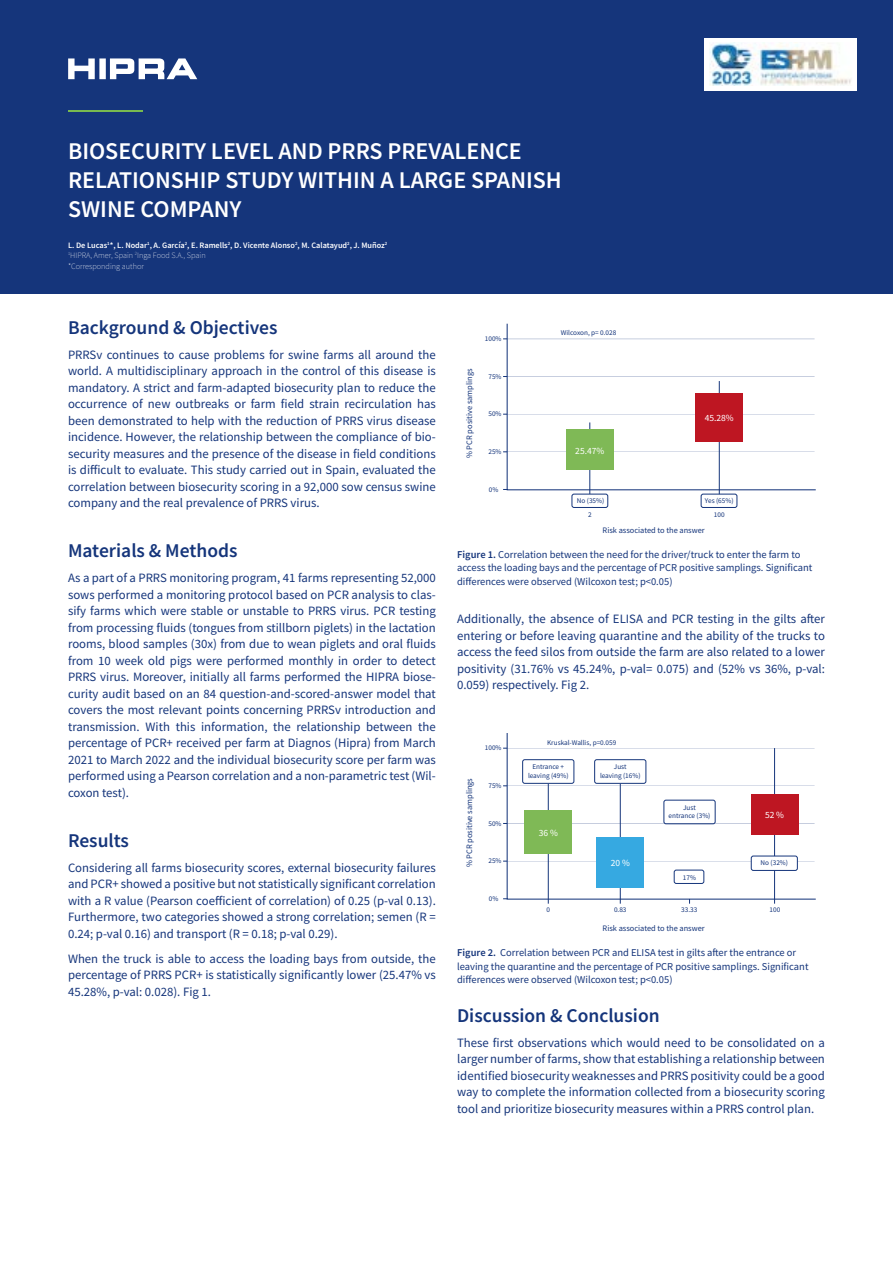
<style>
.page{position:relative;width:893px;height:1263px;background:#fff}
.page>*{position:absolute;margin:0;border:0;box-sizing:border-box;transform-origin:0 0}
.t1{font:600 24px/28.8px "Source Sans Pro";color:#fff}
.t2{font:600 19.5px "Source Sans Pro";color:#15357b}
.t3{font:12.75px/16.5px "Source Sans Pro";color:#15357b;text-align:justify}
.t4{font:10.5px/13.5px "Source Sans Pro";color:#15357b}
.t5{font:9.45px "Source Sans Pro";color:#fff}
.t6{font:8.4px "Source Sans Pro";color:#15357b}
.t7{font:600 8.25px/10.5px "Source Sans Pro";color:#fff}
.t8{font:7.2px/8.7px "Source Sans Pro";color:#15357b;text-align:center}
.s1{font-weight:200}
.s2{font-weight:600}
</style>
<div class="page">
<div style="left:0;top:0;width:893px;height:293px;background:#15357b"></div>
<svg style="left:110px;top:58px;width:87px;height:21px"></svg>
<svg style="left:68px;top:58px;width:27px;height:21px"></svg>
<div style="left:99px;top:58px;width:7px;height:21px;background:#fff"></div>
<hr style="left:68px;top:110px;width:74px;height:1px;background:#78ba4f">
<svg style="left:506px;top:323px;width:310px;height:168px"></svg>
<hr style="left:507px;top:339px;width:308px;height:1px;background:#15357b">
<hr style="left:507px;top:376px;width:308px;height:1px;background:#15357b">
<hr style="left:507px;top:414px;width:308px;height:1px;background:#15357b">
<hr style="left:507px;top:452px;width:308px;height:1px;background:#15357b">
<hr style="left:590px;top:422px;width:1px;height:72px;background:#15357b">
<hr style="left:719px;top:381px;width:1px;height:113px;background:#15357b">
<div style="left:566px;top:429px;width:47px;height:41px;background:#7fb956"></div>
<div style="left:572px;top:494px;width:36px;height:14px;border:1px solid #15357b;border-radius:2px"></div>
<div style="left:701px;top:494px;width:36px;height:14px;border:1px solid #15357b;border-radius:2px"></div>
<div style="left:696px;top:393px;width:47px;height:49px;background:#be1622"></div>
<svg style="left:506px;top:733px;width:310px;height:167px"></svg>
<hr style="left:548px;top:784px;width:1px;height:120px;background:#15357b">
<div style="left:525px;top:810px;width:47px;height:43px;background:#7fb956"></div>
<div style="left:522px;top:759px;width:52px;height:25px;border:1px solid #15357b;border-radius:2px"></div>
<hr style="left:620px;top:784px;width:1px;height:120px;background:#15357b">
<div style="left:597px;top:837px;width:47px;height:51px;background:#36a9e1"></div>
<div style="left:594px;top:759px;width:52px;height:25px;border:1px solid #15357b;border-radius:2px"></div>
<div style="left:664px;top:800px;width:51px;height:24px;border:1px solid #15357b;border-radius:2px"></div>
<div style="left:674px;top:870px;width:30px;height:14px;border:1px solid #15357b;border-radius:2px"></div>
<hr style="left:774px;top:748px;width:1px;height:156px;background:#15357b">
<div style="left:751px;top:794px;width:47px;height:41px;background:#be1622"></div>
<div style="left:751px;top:856px;width:46px;height:14px;background:#fff;border-radius:2px"></div>
<div style="left:751px;top:856px;width:47px;height:15px;border:1px solid #15357b;border-radius:2px"></div>
<div style="left:705px;top:38px;width:152px;height:53px;background:#fff"></div>
<img style="left:710px;top:43px;width:141px;height:42px">
<h1 class="t1" style="left:68px;top:136px;width:495px">BIOSECURITY LEVEL AND PRRS PREVALENCE<br>RELATIONSHIP STUDY WITHIN A LARGE SPANISH<br>SWINE COMPANY</h1>
<p class="t7" style="left:68px;top:240px;width:321px">L. De Lucas<sup>1</sup>*, L. Nodar<sup>1</sup>, A. García<sup>2</sup>, E. Ramells<sup>2</sup>, D. Vicente Alonso<sup>2</sup>, M. Calatayud<sup>2</sup>, J. Muñoz<sup>2<br></sup><sup>1</sup><span class="s1">HIPRA, Amer, Spain</span> <sup>2</sup><span class="s1">Inga Food S.A., Spain<br>*Corresponding author</span></p>
<h2 class="t2" style="left:68px;top:314px;width:211px">Background &amp; Objectives</h2>
<p class="t3" style="left:68px;top:346px;width:369px">PRRSv continues to cause problems for swine farms all around the world. A multidisciplinary approach in the control of this disease is mandatory. A strict and farm-adapted biosecurity plan to reduce the occurrence of new outbreaks or farm field strain recirculation has been demonstrated to help with the reduction of PRRS virus disease incidence. However, the relationship between the compliance of bio&shy;security measures and the presence of the disease in field conditions is difficult to evaluate. This study carried out in Spain, evaluated the correlation between biosecurity scoring in a 92,000 sow census swine company and the real prevalence of PRRS virus.</p>
<h2 class="t2" style="left:68px;top:538px;width:171px">Materials &amp; Methods</h2>
<p class="t3" style="left:68px;top:569px;width:369px">As a part of a PRRS monitoring program, 41 farms representing 52,000 sows performed a monitoring protocol based on PCR analysis to clas&shy;sify farms which were stable or unstable to PRRS virus. PCR testing from processing fluids (tongues from stillborn piglets) in the lactation rooms, blood samples (30x) from due to wean piglets and oral fluids from 10 week old pigs were performed monthly in order to detect PRRS virus. Moreover, initially all farms performed the HIPRA biose&shy;curity audit based on an 84 question-and-scored-answer model that covers the most relevant points concerning PRRSv introduction and transmission. With this information, the relationship between the percentage of PCR+ received per farm at Diagnos (Hipra) from March 2021 to March 2022 and the individual biosecurity score per farm was performed using a Pearson correlation and a non-parametric test (Wil&shy;coxon test).</p>
<h2 class="t2" style="left:68px;top:827px;width:63px">Results</h2>
<p class="t3" style="left:68px;top:859px;width:369px">Considering all farms biosecurity scores, external biosecurity failures and PCR+ showed a positive but not statistically significant correlation with a R value (Pearson coefficient of correlation) of 0.25 (p-val 0.13).<br>Furthermore, two categories showed a strong correlation; semen (R = 0.24; p-val 0.16) and transport (R = 0.18; p-val 0.29).</p>
<p class="t3" style="left:68px;top:950px;width:369px">When the truck is able to access the loading bays from outside, the percentage of PRRS PCR+ is statistically significantly lower (25.47% vs 45.28%, p-val: 0.028). Fig 1.</p>
<p class="t6" style="left:464px;top:458px;width:91px;rotate:-90deg">% PCR positive samplings</p>
<p class="t8" style="left:485px;top:334px;width:18px">100%</p>
<p class="t8" style="left:488px;top:372px;width:15px">75%</p>
<p class="t8" style="left:488px;top:409px;width:15px">50%</p>
<p class="t8" style="left:488px;top:447px;width:15px">25%</p>
<p class="t8" style="left:489px;top:485px;width:11px">0%</p>
<p class="t8" style="left:561px;top:329px;width:57px">Wilcoxon, p= 0.028</p>
<p class="t5" style="left:575px;top:445px;width:30px">25.47%</p>
<p class="t5" style="left:705px;top:412px;width:30px">45.28%</p>
<p class="t8" style="left:577px;top:496px;width:29px">No (35%)</p>
<p class="t8" style="left:705px;top:496px;width:30px">Yes (65%)</p>
<p class="t8" style="left:588px;top:510px;width:5px">2</p>
<p class="t8" style="left:714px;top:510px;width:12px">100</p>
<p class="t6" style="left:603px;top:525px;width:104px">Risk associated to the answer</p>
<p class="t4" style="left:457px;top:547px;width:357px"><span class="s2">Figure 1.</span> Correlation between the need for the driver/truck to enter the farm to access the loading bays and the percentage of PCR positive samplings. Significant differences were observed (Wilcoxon test; p&lt;0.05)</p>
<p class="t3" style="left:457px;top:611px;width:369px">Additionally, the absence of ELISA and PCR testing in the gilts after entering or before leaving quarantine and the ability of the trucks to access the feed silos from outside the farm are also related to a lower positivity (31.76% vs 45.24%, p-val= 0.075) and (52% vs 36%, p-val:<br>0.059) respectively. Fig 2.</p>
<p class="t6" style="left:464px;top:867px;width:91px;rotate:-90deg">% PCR positive samplings</p>
<p class="t8" style="left:485px;top:743px;width:18px">100%</p>
<p class="t8" style="left:488px;top:781px;width:15px">75%</p>
<p class="t8" style="left:488px;top:819px;width:15px">50%</p>
<p class="t8" style="left:488px;top:856px;width:15px">25%</p>
<p class="t8" style="left:489px;top:894px;width:11px">0%</p>
<p class="t8" style="left:547px;top:738px;width:71px">Kruskal-Wallis, p=0.059</p>
<p class="t8" style="left:528px;top:762px;width:42px">Entrance + leaving (49%)</p>
<p class="t5" style="left:539px;top:827px;width:21px">36 %</p>
<p class="t8" style="left:600px;top:762px;width:42px">Just<br>leaving (16%)</p>
<p class="t5" style="left:611px;top:857px;width:21px">20 %</p>
<p class="t8" style="left:669px;top:803px;width:43px">Just<br>entrance (3%)</p>
<p class="t8" style="left:683px;top:873px;width:15px">17%</p>
<p class="t5" style="left:765px;top:808px;width:21px">52 %</p>
<p class="t8" style="left:761px;top:859px;width:29px">No (32%)</p>
<p class="t8" style="left:546px;top:905px;width:5px">0</p>
<p class="t8" style="left:614px;top:905px;width:14px">0.83</p>
<p class="t8" style="left:770px;top:905px;width:12px">100</p>
<p class="t8" style="left:681px;top:905px;width:18px">33.33</p>
<p class="t6" style="left:603px;top:922px;width:104px">Risk associated to the answer</p>
<p class="t4" style="left:457px;top:946px;width:353px"><span class="s2">Figure 2.</span> Correlation between PCR and ELISA test in gilts after the entrance or leaving the quarantine and the percentage of PCR positive samplings. Significant differences were observed (Wilcoxon test; p&lt;0.05)</p>
<h2 class="t2" style="left:457px;top:1002px;width:204px">Discussion &amp; Conclusion</h2>
<p class="t3" style="left:457px;top:1034px;width:369px">These first observations which would need to be consolidated on a larger number of farms, show that establishing a relationship between identified biosecurity weaknesses and PRRS positivity could be a good way to complete the information collected from a biosecurity scoring tool and prioritize biosecurity measures within a PRRS control plan.</p>
</div>
